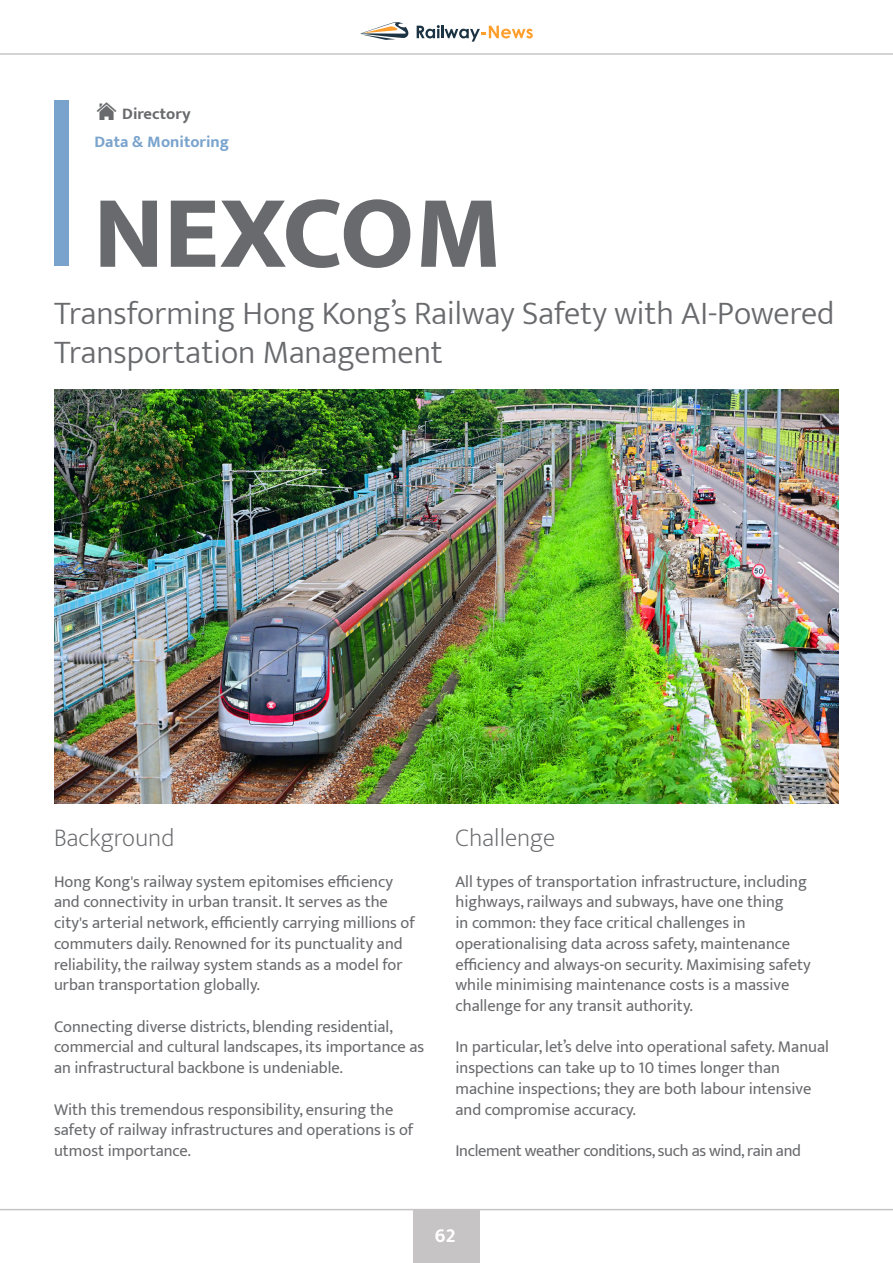
<style>
.page{position:relative;width:893px;height:1263px;background:#fff}
.page>*{position:absolute;margin:0;border:0;box-sizing:border-box;transform-origin:0 0}
.t1{font:800 105px "Mukta";color:#696a6d}
.t2{font:300 33px/39.6px "Mukta";color:#696a6d}
.t3{font:200 25.5px "Mukta";color:#696a6d}
.t4{font:700 21px "Mukta Mahee";color:#fff}
.t5{font:16.5px/20.7px "Mukta";color:#696a6d}
.t6{font:16.5px "Mukta";letter-spacing:-.02em;color:#696a6d}
.t7{font:700 16.5px "Mukta";color:#79a3cd}
.t8{font:700 16.5px "Mukta";color:#696a6d}
</style>
<div class="page">
<img style="left:96px;top:102px;width:20px;height:17px">
<div style="left:54px;top:100px;width:14px;height:166px;background:#79a3cd"></div>
<img style="left:54px;top:390px;width:785px;height:414px">
<svg style="left:360px;top:22px;width:49px;height:18px"></svg>
<svg style="left:417px;top:25px;width:116px;height:17px"></svg>
<hr style="left:0;top:1209px;width:893px;height:1px;background:#c7c4c6">
<div style="left:413px;top:1209px;width:67px;height:54px;background:#c7c4c6"></div>
<hr style="left:0;top:53px;width:893px;height:2px;background:#c7c5c6">
<p class="t8" style="left:122px;top:104px;width:70px">Directory</p>
<p class="t7" style="left:95px;top:131px;width:136px">Data &amp; Monitoring</p>
<p class="t1" style="left:94px;top:169px;width:411px">NEXCOM</p>
<p class="t2" style="left:54px;top:292px;width:782px">Transforming Hong Kong’s Railway Safety with AI-Powered<br>Transportation Management</p>
<p class="t3" style="left:54px;top:817px;width:122px">Background</p>
<p class="t5" style="left:54px;top:871px;width:362px">Hong Kong's railway system epitomises efficiency and connectivity in urban transit. It serves as the city's arterial network, efficiently carrying millions of commuters daily. Renowned for its punctuality and reliability, the railway system stands as a model for urban transportation globally.</p>
<p class="t5" style="left:54px;top:1016px;width:372px">Connecting diverse districts, blending residential, commercial and cultural landscapes, its importance as an infrastructural backbone is undeniable.</p>
<p class="t5" style="left:54px;top:1098px;width:361px">With this tremendous responsibility, ensuring the safety of railway infrastructures and operations is of utmost importance.</p>
<p class="t3" style="left:455px;top:817px;width:101px">Challenge</p>
<p class="t5" style="left:455px;top:871px;width:357px">All types of transportation infrastructure, including highways, railways and subways, have one thing<br>in common: they face critical challenges in operationalising data across safety, maintenance efficiency and always-on security. Maximising safety while minimising maintenance costs is a massive challenge for any transit authority.</p>
<p class="t5" style="left:455px;top:1036px;width:375px">In particular, let’s delve into operational safety. Manual inspections can take up to 10 times longer than machine inspections; they are both labour intensive and compromise accuracy.</p>
<p class="t6" style="left:455px;top:1140px;width:347px">Inclement weather conditions, such as wind, rain and</p>
<p class="t4" style="left:435px;top:1222px;width:22px">62</p>
</div>
